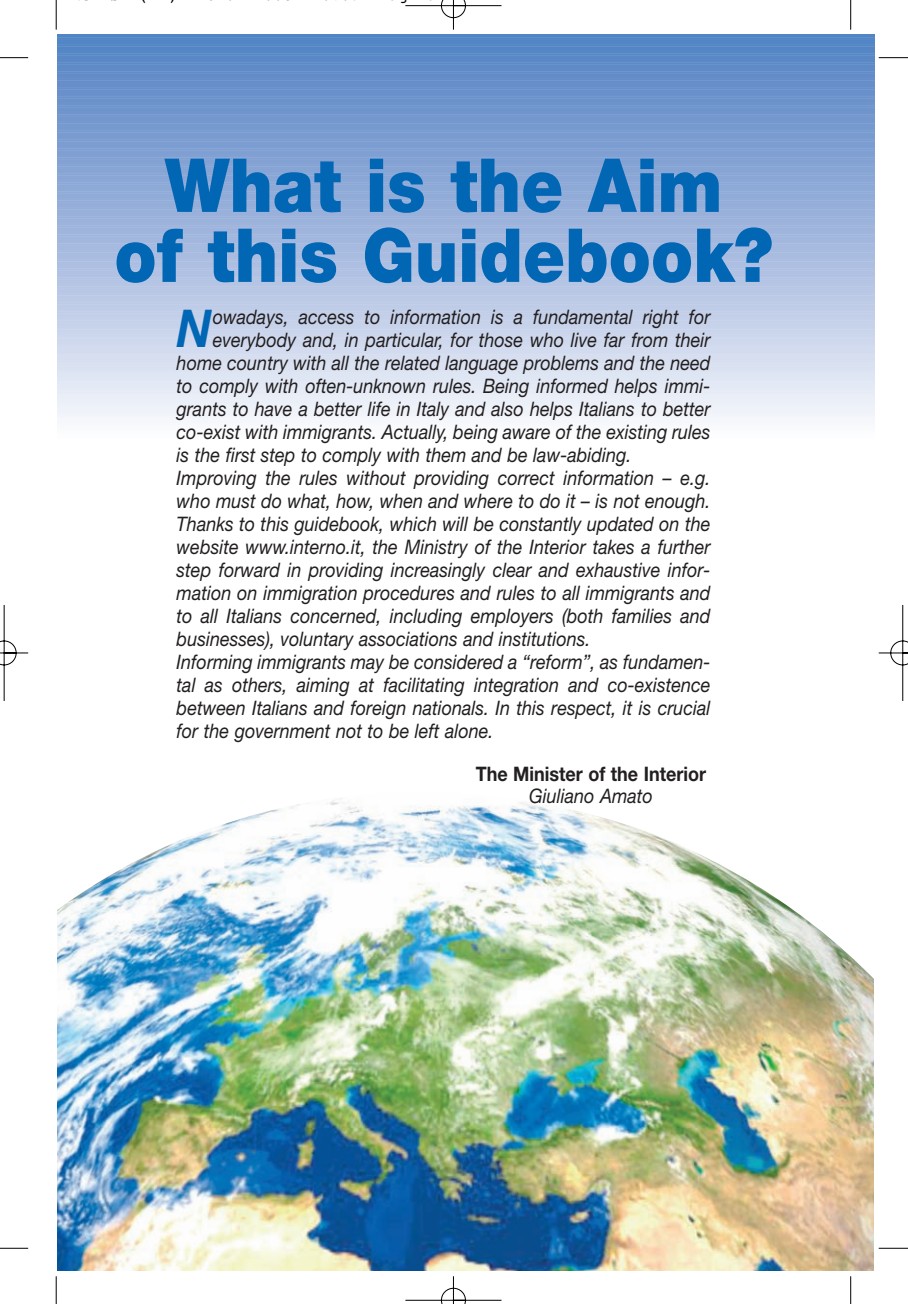
<style>
.page{position:relative;width:908px;height:1304px;background:#fff}
.page>*{position:absolute;margin:0;border:0;box-sizing:border-box;transform-origin:0 0}
.t1{font:900 74.6px/70px "Helvetica Neue";color:#0166b3;text-align:center;scale:.9 1}
.t2{font:italic 700 52.2px "Helvetica Neue";color:#0166b3;scale:.9 1}
.t3{font:italic 20px "Helvetica Neue";color:#231f20;scale:.9 1}
.t4{font:700 20px "Helvetica Neue";color:#231f20;scale:.9 1}
</style>
<div class="page">
<img style="left:0;top:0;width:907px;height:1304px">
<h1 class="t1" style="left:114px;top:157px;width:732px">What is the Aim<br>of this Guidebook?</h1>
<h2 class="t2" style="left:177px;top:310px;width:40px">N</h2>
<p class="t3" style="left:213px;top:310px;width:554px">owadays, access to information is a fundamental right for</p>
<p class="t3" style="left:213px;top:333px;width:554px">everybody and, in particular, for those who live far from their</p>
<p class="t3" style="left:176px;top:356px;width:594px">home country with all the related language problems and the need</p>
<p class="t3" style="left:176px;top:379px;width:594px">to comply with often-unknown rules. Being informed helps immi-</p>
<p class="t3" style="left:176px;top:402px;width:594px">grants to have a better life in Italy and also helps Italians to better</p>
<p class="t3" style="left:176px;top:425px;width:594px">co-exist with immigrants. Actually, being aware of the existing rules</p>
<p class="t3" style="left:176px;top:448px;width:506px">is the first step to comply with them and be law-abiding.</p>
<p class="t3" style="left:176px;top:471px;width:594px">Improving the rules without providing correct information – e.g.</p>
<p class="t3" style="left:176px;top:494px;width:594px">who must do what, how, when and where to do it – is not enough.</p>
<p class="t3" style="left:176px;top:517px;width:594px">Thanks to this guidebook, which will be constantly updated on the</p>
<p class="t3" style="left:176px;top:540px;width:594px">website www.interno.it, the Ministry of the Interior takes a further</p>
<p class="t3" style="left:176px;top:563px;width:594px">step forward in providing increasingly clear and exhaustive infor-</p>
<p class="t3" style="left:176px;top:586px;width:594px">mation on immigration procedures and rules to all immigrants and</p>
<p class="t3" style="left:176px;top:609px;width:594px">to all Italians concerned, including employers (both families and</p>
<p class="t3" style="left:176px;top:632px;width:461px">businesses), voluntary associations and institutions.</p>
<p class="t3" style="left:176px;top:655px;width:594px">Informing immigrants may be considered a “reform”, as fundamen-</p>
<p class="t3" style="left:176px;top:678px;width:594px">tal as others, aiming at facilitating integration and co-existence</p>
<p class="t3" style="left:176px;top:701px;width:594px">between Italians and foreign nationals. In this respect, it is crucial</p>
<p class="t3" style="left:176px;top:724px;width:353px">for the government not to be left alone.</p>
<p class="t4" style="left:475px;top:767px;width:257px">The Minister of the Interior</p>
<p class="t3" style="left:529px;top:789px;width:139px">Giuliano Amato</p>
</div>
